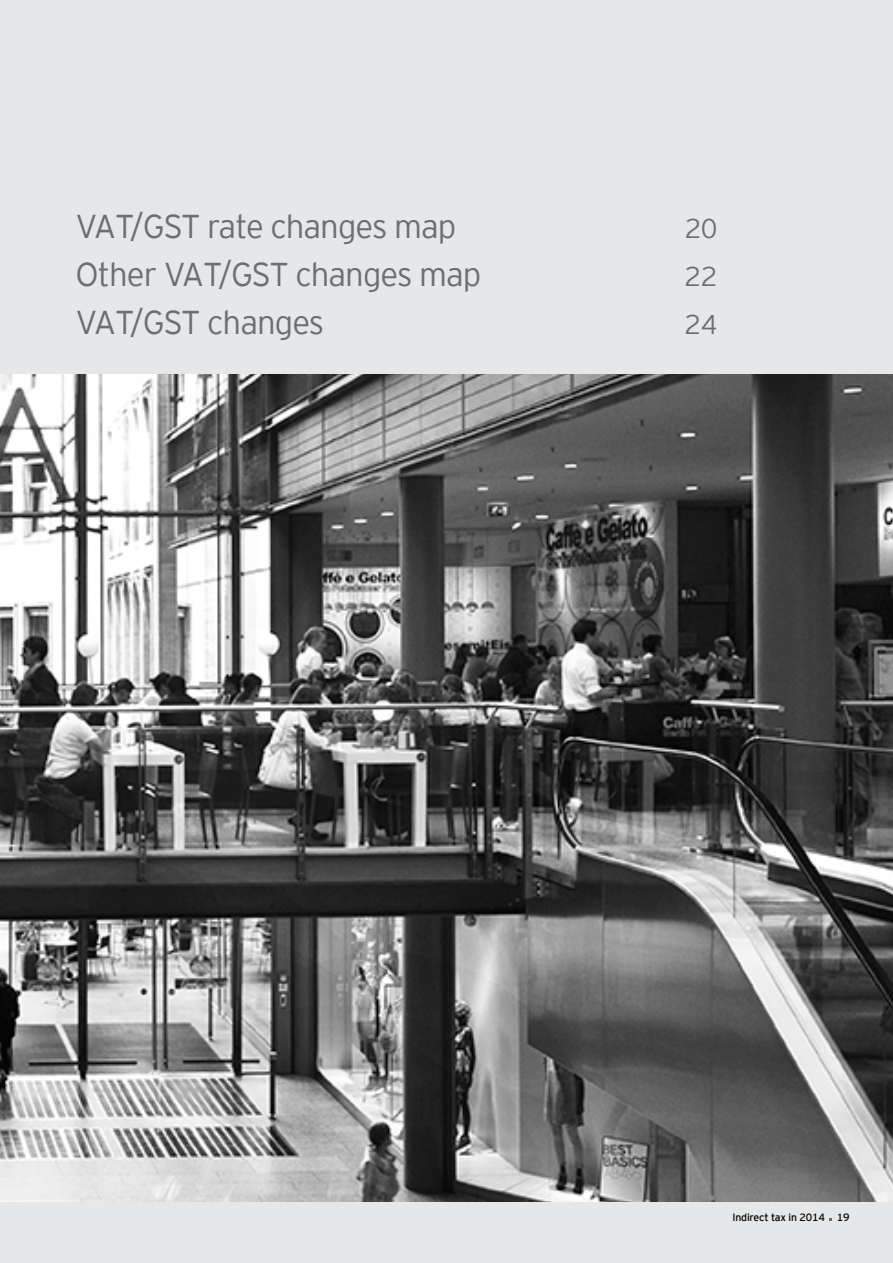
<style>
.page{position:relative;width:893px;height:1263px;background:#e6e7e8}
.page>*{position:absolute;margin:0;border:0;box-sizing:border-box;transform-origin:0 0}
.t1{font:300 33px "EY Interstate";letter-spacing:-.03em;color:#6d6e71}
.t2{font:300 27px "EY Interstate";color:#6d6e71}
.t3{font:10.5px "EY Interstate";letter-spacing:-.02em;color:#000}
</style>
<div class="page">
<img style="left:0;top:374px;width:893px;height:828px">
<p class="t1" style="left:76px;top:203px;width:382px">VAT/GST rate changes map</p>
<p class="t2" style="left:685px;top:209px;width:34px">20</p>
<p class="t1" style="left:76px;top:251px;width:407px">Other VAT/GST changes map</p>
<p class="t2" style="left:685px;top:257px;width:34px">22</p>
<p class="t1" style="left:76px;top:299px;width:250px">VAT/GST changes</p>
<p class="t2" style="left:685px;top:305px;width:34px">24</p>
<p class="t3" style="left:733px;top:1210px;width:119px">Indirect tax in 2014 19</p>
</div>
